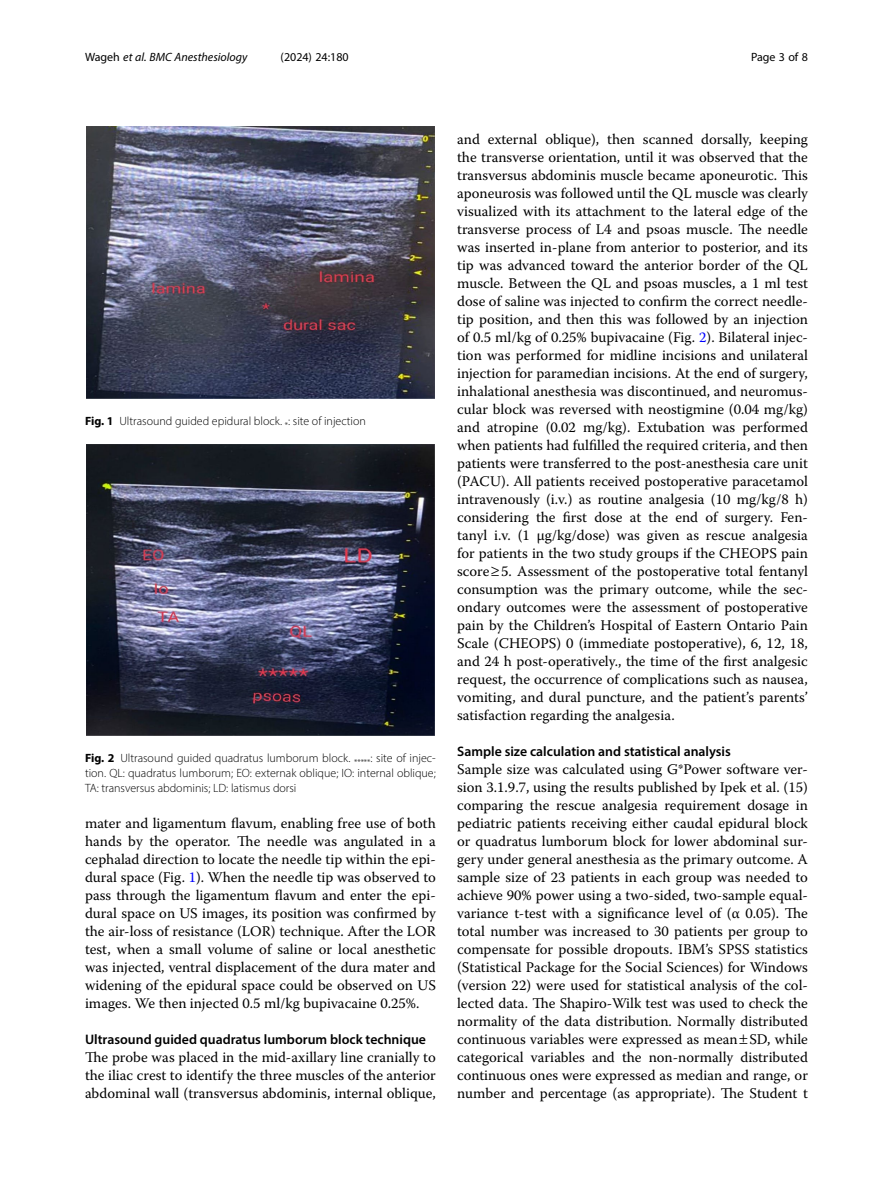
<style>
.page{position:relative;width:893px;height:1191px;background:#fff}
.page>*{position:absolute;margin:0;border:0;box-sizing:border-box;transform-origin:0 0}
.Body_Text{font:14.7px/18px "Warnock Pro";color:#000;text-align:justify}
.Head_2{font:600 13.8px "Myriad Pro";color:#000}
.Figure_Caption{font:300 12px/15px "Myriad Pro";color:#000;text-align:justify}
.t1{font:italic 12px "Myriad Pro";color:#000}
.t2{font:12px "Myriad Pro";color:#000}
.s1{font-style:normal}
.s2{font-weight:700}
.s3{color:#00f}
</style>
<div class="page">
<img style="left:86px;top:445px;width:349px;height:290px">
<img style="left:86px;top:126px;width:349px;height:272px">
<p class="t1" style="left:85px;top:50px;width:164px"><span class="s1">Wageh</span> et al. BMC Anesthesiology</p>
<p class="t2" style="left:281px;top:50px;width:70px">(2024) 24:180</p>
<p class="t2" style="left:751px;top:50px;width:58px">Page 3 of 8</p>
<p class="Figure_Caption" style="left:85px;top:414px;width:282px"><span class="s2">Fig. 1</span> Ultrasound guided epidural block. <sub>*</sub>: site of injection</p>
<p class="Figure_Caption" style="left:85px;top:751px;width:352px"><span class="s2">Fig. 2</span> Ultrasound guided quadratus lumborum block. <sub>*****</sub>: site of injec&shy;tion. QL: quadratus lumborum; EO: externak oblique; IO: internal oblique; TA: transversus abdominis; LD: latismus dorsi</p>
<p class="Body_Text" style="left:85px;top:814px;width:352px">mater and ligamentum flavum, enabling free use of both hands by the operator. The needle was angulated in a cephalad direction to locate the needle tip within the epi&shy;dural space (Fig. <span class="s3">1</span>). When the needle tip was observed to pass through the ligamentum flavum and enter the epi&shy;dural space on US images, its position was confirmed by the air-loss of resistance (LOR) technique. After the LOR test, when a small volume of saline or local anesthetic was injected, ventral displacement of the dura mater and widening of the epidural space could be observed on US images. We then injected 0.5 ml/kg bupivacaine 0.25%.</p>
<p class="Head_2" style="left:85px;top:1031px;width:342px">Ultrasound guided quadratus lumborum block technique</p>
<p class="Body_Text" style="left:85px;top:1048px;width:352px">The probe was placed in the mid-axillary line cranially to the iliac crest to identify the three muscles of the anterior abdominal wall (transversus abdominis, internal oblique,</p>
<p class="Body_Text" style="left:457px;top:130px;width:352px">and external oblique), then scanned dorsally, keeping the transverse orientation, until it was observed that the transversus abdominis muscle became aponeurotic. This aponeurosis was followed until the QL muscle was clearly visualized with its attachment to the lateral edge of the transverse process of L4 and psoas muscle. The needle was inserted in-plane from anterior to posterior, and its tip was advanced toward the anterior border of the QL muscle. Between the QL and psoas muscles, a 1 ml test dose of saline was injected to confirm the correct needle&shy;tip position, and then this was followed by an injection of 0.5 ml/kg of 0.25% bupivacaine (Fig. <span class="s3">2</span>). Bilateral injec&shy;tion was performed for midline incisions and unilateral injection for paramedian incisions. At the end of surgery, inhalational anesthesia was discontinued, and neuromus&shy;cular block was reversed with neostigmine (0.04 mg/kg) and atropine (0.02 mg/kg). Extubation was performed when patients had fulfilled the required criteria, and then patients were transferred to the post-anesthesia care unit (PACU). All patients received postoperative paracetamol intravenously (i.v.) as routine analgesia (10 mg/kg/8 h) considering the first dose at the end of surgery. Fen&shy;tanyl i.v. (1 µg/kg/dose) was given as rescue analgesia for patients in the two study groups if the CHEOPS pain score≥5. Assessment of the postoperative total fentanyl consumption was the primary outcome, while the sec&shy;ondary outcomes were the assessment of postoperative pain by the Children’s Hospital of Eastern Ontario Pain Scale (CHEOPS) 0 (immediate postoperative), 6, 12, 18, and 24 h post-operatively., the time of the first analgesic request, the occurrence of complications such as nausea, vomiting, and dural puncture, and the patient’s parents’ satisfaction regarding the analgesia.</p>
<p class="Head_2" style="left:457px;top:743px;width:275px">Sample size calculation and statistical analysis</p>
<p class="Body_Text" style="left:457px;top:760px;width:352px">Sample size was calculated using G*Power software ver&shy;sion 3.1.9.7, using the results published by Ipek et al. (15) comparing the rescue analgesia requirement dosage in pediatric patients receiving either caudal epidural block or quadratus lumborum block for lower abdominal sur&shy;gery under general anesthesia as the primary outcome. A sample size of 23 patients in each group was needed to achieve 90% power using a two-sided, two-sample equal&shy;variance t-test with a significance level of (α 0.05). The total number was increased to 30 patients per group to compensate for possible dropouts. IBM’s SPSS statistics (Statistical Package for the Social Sciences) for Windows (version 22) were used for statistical analysis of the col&shy;lected data. The Shapiro-Wilk test was used to check the normality of the data distribution. Normally distributed continuous variables were expressed as mean SD, while categorical variables and the non-normally distributed continuous ones were expressed as median and range, or number and percentage (as appropriate). The Student t</p>
</div>
